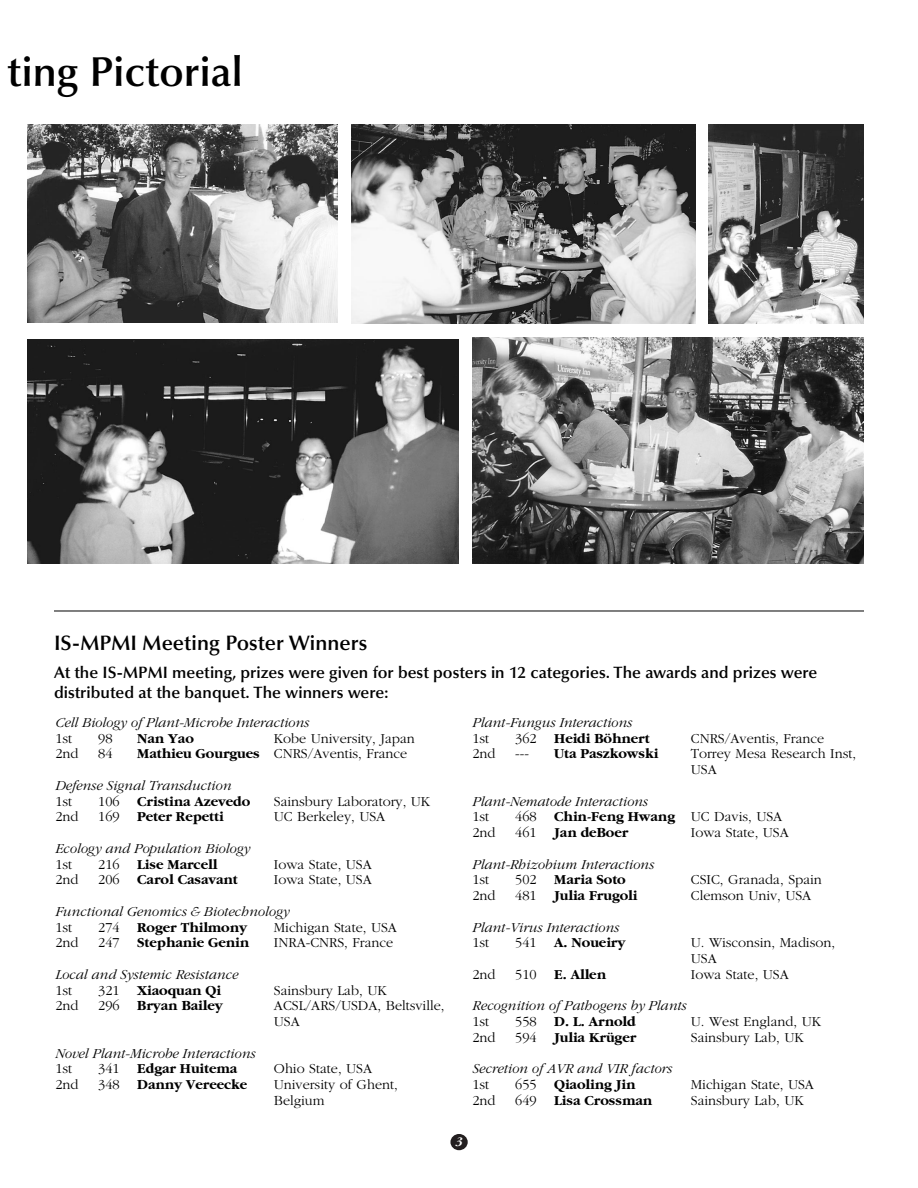
<style>
.page{position:relative;width:918px;height:1188px;background:#fff}
.page>*{position:absolute;margin:0;border:0;box-sizing:border-box;transform-origin:0 0}
.t1{font:600 42px "Optima";color:#000}
.t2{font:600 21px "Optima";color:#000}
.t3{font:600 16.5px/19.5px "Optima";color:#000}
.t4{font:300 14.25px/15.8px "Garamond";color:#000}
.t5{font:italic 300 14.25px "Garamond";color:#000}
.t6{font:700 14.25px "Garamond";color:#000}
.t7{font:italic 700 12px "Garamond";color:#fff}
.s1{font-weight:700}
.s2{font-weight:300}
</style>
<div class="page">
<div style="left:450px;top:1134px;width:18px;height:16px;background:#231f20;border-radius:50%"></div>
<hr style="left:54px;top:611px;width:810px;height:1px;background:#000">
<img style="left:28px;top:339px;width:431px;height:225px">
<img style="left:351px;top:124px;width:344px;height:200px">
<img style="left:472px;top:338px;width:392px;height:226px">
<img style="left:27px;top:125px;width:311px;height:198px">
<img style="left:709px;top:124px;width:155px;height:200px">
<h1 class="t1" style="left:7px;top:54px;width:237px">ting Pictorial</h1>
<h2 class="t2" style="left:54px;top:634px;width:315px">IS-MPMI Meeting Poster Winners</h2>
<p class="t3" style="left:54px;top:665px;width:765px">At the IS-MPMI meeting, prizes were given for best posters in 12 categories. The awards and prizes were distributed at the banquet. The winners were:</p>
<p class="t5" style="left:56px;top:717px;width:255px">Cell Biology of Plant-Microbe Interactions</p>
<p class="t4" style="left:56px;top:731px;width:18px">1st</p>
<p class="t4" style="left:98px;top:731px;width:16px">98</p>
<p class="t6" style="left:137px;top:733px;width:58px">Nan Yao</p>
<p class="t4" style="left:274px;top:731px;width:143px">Kobe University, Japan</p>
<p class="t4" style="left:56px;top:747px;width:25px">2nd</p>
<p class="t4" style="left:98px;top:747px;width:16px">84</p>
<p class="t4" style="left:137px;top:747px;width:272px"><span class="s1">Mathieu Gourgues</span> CNRS/Aventis, France</p>
<p class="t5" style="left:56px;top:780px;width:177px">Defense Signal Transduction</p>
<p class="t4" style="left:56px;top:794px;width:18px">1st</p>
<p class="t6" style="left:98px;top:796px;width:154px"><span class="s2">106</span> Cristina Azevedo</p>
<p class="t4" style="left:274px;top:794px;width:158px">Sainsbury Laboratory, UK</p>
<p class="t4" style="left:56px;top:810px;width:25px">2nd</p>
<p class="t6" style="left:98px;top:811px;width:127px"><span class="s2">169</span> Peter Repetti</p>
<p class="t4" style="left:274px;top:810px;width:113px">UC Berkeley, USA</p>
<p class="t5" style="left:56px;top:843px;width:196px">Ecology and Population Biology</p>
<p class="t4" style="left:56px;top:857px;width:18px">1st</p>
<p class="t6" style="left:98px;top:859px;width:121px"><span class="s2">216</span> Lise Marcell</p>
<p class="t4" style="left:274px;top:857px;width:100px">Iowa State, USA</p>
<p class="t4" style="left:56px;top:873px;width:25px">2nd</p>
<p class="t6" style="left:98px;top:874px;width:141px"><span class="s2">206</span> Carol Casavant</p>
<p class="t4" style="left:274px;top:873px;width:100px">Iowa State, USA</p>
<p class="t5" style="left:56px;top:906px;width:236px">Functional Genomics &amp; Biotechnology</p>
<p class="t4" style="left:56px;top:920px;width:18px">1st</p>
<p class="t6" style="left:98px;top:922px;width:150px"><span class="s2">274</span> Roger Thilmony</p>
<p class="t4" style="left:274px;top:920px;width:125px">Michigan State, USA</p>
<p class="t4" style="left:56px;top:936px;width:25px">2nd</p>
<p class="t6" style="left:98px;top:937px;width:152px"><span class="s2">247</span> Stephanie Genin</p>
<p class="t4" style="left:274px;top:936px;width:121px">INRA-CNRS, France</p>
<p class="t5" style="left:56px;top:969px;width:184px">Local and Systemic Resistance</p>
<p class="t4" style="left:56px;top:983px;width:18px">1st</p>
<p class="t6" style="left:98px;top:985px;width:124px"><span class="s2">321</span> Xiaoquan Qi</p>
<p class="t4" style="left:274px;top:983px;width:114px">Sainsbury Lab, UK</p>
<p class="t4" style="left:56px;top:999px;width:25px">2nd</p>
<p class="t6" style="left:98px;top:1000px;width:126px"><span class="s2">296</span> Bryan Bailey</p>
<p class="t4" style="left:274px;top:999px;width:172px">ACSL/ARS/USDA, Beltsville,<br>USA</p>
<p class="t5" style="left:56px;top:1048px;width:202px">Novel Plant-Microbe Interactions</p>
<p class="t4" style="left:56px;top:1062px;width:18px">1st</p>
<p class="t6" style="left:98px;top:1063px;width:140px"><span class="s2">341</span> Edgar Huitema</p>
<p class="t4" style="left:274px;top:1062px;width:100px">Ohio State, USA</p>
<p class="t4" style="left:56px;top:1078px;width:25px">2nd</p>
<p class="t6" style="left:98px;top:1079px;width:150px"><span class="s2">348</span> Danny Vereecke</p>
<p class="t4" style="left:274px;top:1078px;width:125px">University of Ghent,<br>Belgium</p>
<p class="t5" style="left:473px;top:717px;width:161px">Plant-Fungus Interactions</p>
<p class="t4" style="left:473px;top:731px;width:18px">1st</p>
<p class="t6" style="left:515px;top:733px;width:136px"><span class="s2">362</span> Heidi Böhnert</p>
<p class="t4" style="left:691px;top:731px;width:135px">CNRS/Aventis, France</p>
<p class="t4" style="left:473px;top:747px;width:25px">2nd</p>
<p class="t4" style="left:515px;top:747px;width:15px">---</p>
<p class="t6" style="left:554px;top:748px;width:106px">Uta Paszkowski</p>
<p class="t4" style="left:691px;top:747px;width:167px">Torrey Mesa Research Inst,<br>USA</p>
<p class="t5" style="left:473px;top:796px;width:177px">Plant-Nematode Interactions</p>
<p class="t4" style="left:473px;top:810px;width:18px">1st</p>
<p class="t4" style="left:515px;top:810px;width:269px">468 <span class="s1">Chin-Feng Hwang</span> UC Davis, USA</p>
<p class="t4" style="left:473px;top:826px;width:25px">2nd</p>
<p class="t6" style="left:515px;top:827px;width:115px"><span class="s2">461</span> Jan deBoer</p>
<p class="t4" style="left:691px;top:826px;width:100px">Iowa State, USA</p>
<p class="t5" style="left:473px;top:859px;width:183px">Plant-Rhizobium Interactions</p>
<p class="t4" style="left:473px;top:873px;width:18px">1st</p>
<p class="t6" style="left:515px;top:874px;width:112px"><span class="s2">502</span> Maria Soto</p>
<p class="t4" style="left:691px;top:873px;width:133px">CSIC, Granada, Spain</p>
<p class="t4" style="left:473px;top:889px;width:25px">2nd</p>
<p class="t6" style="left:515px;top:890px;width:124px"><span class="s2">481</span> Julia Frugoli</p>
<p class="t4" style="left:691px;top:889px;width:122px">Clemson Univ, USA</p>
<p class="t5" style="left:473px;top:922px;width:148px">Plant-Virus Interactions</p>
<p class="t4" style="left:473px;top:936px;width:18px">1st</p>
<p class="t6" style="left:515px;top:937px;width:112px"><span class="s2">541</span> A. Noueiry</p>
<p class="t4" style="left:691px;top:936px;width:146px">U. Wisconsin, Madison,<br>USA</p>
<p class="t4" style="left:473px;top:968px;width:25px">2nd</p>
<p class="t6" style="left:515px;top:969px;width:92px"><span class="s2">510</span> E. Allen</p>
<p class="t4" style="left:691px;top:968px;width:100px">Iowa State, USA</p>
<p class="t5" style="left:473px;top:1001px;width:216px">Recognition of Pathogens by Plants</p>
<p class="t4" style="left:473px;top:1015px;width:18px">1st</p>
<p class="t6" style="left:515px;top:1016px;width:122px"><span class="s2">558</span> D. L. Arnold</p>
<p class="t4" style="left:691px;top:1015px;width:132px">U. West England, UK</p>
<p class="t4" style="left:473px;top:1031px;width:25px">2nd</p>
<p class="t6" style="left:515px;top:1032px;width:123px"><span class="s2">594</span> Julia Krüger</p>
<p class="t4" style="left:691px;top:1031px;width:114px">Sainsbury Lab, UK</p>
<p class="t5" style="left:473px;top:1064px;width:201px">Secretion of AVR and VIR factors</p>
<p class="t4" style="left:473px;top:1078px;width:18px">1st</p>
<p class="t6" style="left:515px;top:1079px;width:122px"><span class="s2">655</span> Qiaoling Jin</p>
<p class="t4" style="left:691px;top:1078px;width:125px">Michigan State, USA</p>
<p class="t4" style="left:473px;top:1094px;width:25px">2nd</p>
<p class="t6" style="left:515px;top:1095px;width:139px"><span class="s2">649</span> Lisa Crossman</p>
<p class="t4" style="left:691px;top:1094px;width:114px">Sainsbury Lab, UK</p>
<p class="t7" style="left:456px;top:1137px;width:8px">3</p>
</div>
